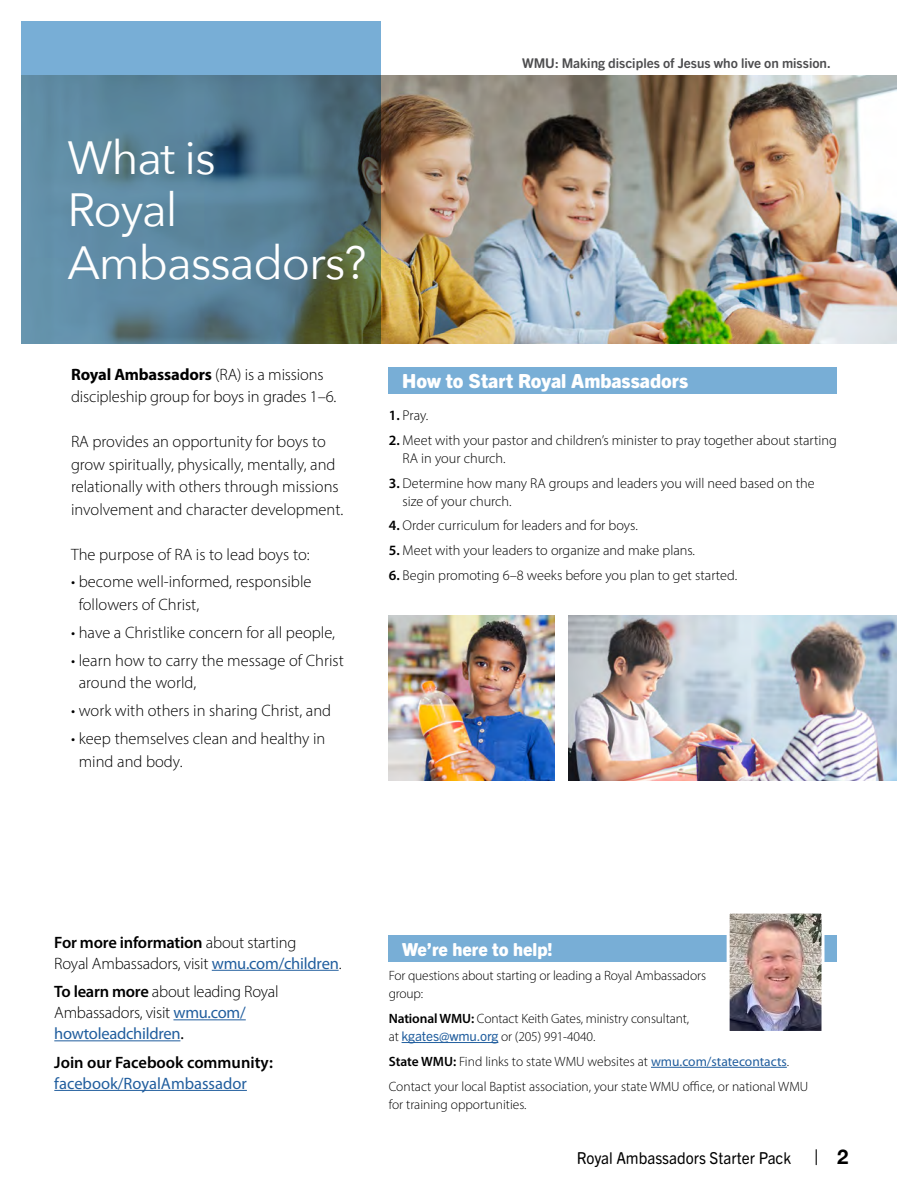
<style>
.page{position:relative;width:918px;height:1188px;background:#fff}
.page>*{position:absolute;margin:0;border:0;box-sizing:border-box;transform-origin:0 0}
.t1{font:46.5px/52.5px "Avenir Next";letter-spacing:-.025em;color:#fff}
.t2{font:800 19.5px "Trade Gothic Next SR Pro";color:#fff}
.t3{font:800 18px "Trade Gothic Next SR Pro";color:#fff}
.t4{font:300 16.5px/22.5px "Myriad Pro";color:#000}
.t5{font:16.5px "Trade Gothic Next SR Pro";color:#000;scale:.93 1}
.t6{font:600 16.5px "Myriad Pro";color:#000}
.t7{font:16.5px "Myriad Pro";color:#215e9e}
.t8{font:300 14.25px/18px "Myriad Pro";color:#000}
.t9{font:300 13.5px/18px "Myriad Pro";letter-spacing:-.005em;color:#000}
.t10{font:700 13.5px "Trade Gothic Next SR Pro";color:#4d4d4f}
.s1{font-weight:700}
.s2{font-weight:600}
.s3{font-weight:400;color:#215e9e}
.s4{font-weight:400}
.s5{font-family:"Trade Gothic Next SR Pro";font-weight:400;color:#215e9e}
.s6{font-size:20.25px}
.s7{font-family:"Helvetica Neue";font-weight:700;font-size:20.25px}
</style>
<div class="page">
<img style="left:381px;top:76px;width:515px;height:268px">
<img style="left:389px;top:616px;width:165px;height:164px">
<img style="left:569px;top:616px;width:327px;height:164px">
<svg style="left:22px;top:22px;width:359px;height:322px;background:#5c8499"></svg>
<div style="left:389px;top:367px;width:448px;height:27px;background:#78aed6"></div>
<div style="left:389px;top:935px;width:448px;height:27px;background:#78aed6"></div>
<hr style="left:402px;top:1042px;width:96px;height:1px;background:#215e9e">
<hr style="left:651px;top:1067px;width:136px;height:1px;background:#215e9e">
<img style="left:731px;top:915px;width:90px;height:115px">
<div style="left:727px;top:911px;width:98px;height:123px;border:3px solid #fff"></div>
<hr style="left:212px;top:970px;width:127px;height:1px;background:#215e9e">
<hr style="left:173px;top:1019px;width:73px;height:1px;background:#215e9e">
<hr style="left:54px;top:1040px;width:126px;height:1px;background:#215e9e">
<hr style="left:54px;top:1090px;width:193px;height:1px;background:#215e9e">
<h1 class="t1" style="left:67px;top:129px;width:301px">What is<br>Royal<br>Ambassadors?</h1>
<p class="t10" style="left:522px;top:54px;width:310px">WMU: Making disciples of Jesus who live on mission.</p>
<p class="t4" style="left:71px;top:363px;width:267px"><span class="s1">Royal Ambassadors</span> (RA) is a missions discipleship group for boys in grades 1–6.</p>
<p class="t4" style="left:71px;top:430px;width:274px">RA provides an opportunity for boys to grow spiritually, physically, mentally, and relationally with others through missions involvement and character development.</p>
<p class="t4" style="left:71px;top:543px;width:240px">The purpose of RA is to lead boys to:</p>
<p class="t4" style="left:79px;top:571px;width:234px;text-indent:-8px">• become well-informed, responsible followers of Christ,</p>
<p class="t4" style="left:71px;top:621px;width:266px">• have a Christlike concern for all people,</p>
<p class="t4" style="left:79px;top:649px;width:267px;text-indent:-8px">• learn how to carry the message of Christ around the world,</p>
<p class="t4" style="left:71px;top:699px;width:262px">• work with others in sharing Christ, and</p>
<p class="t4" style="left:79px;top:727px;width:248px;text-indent:-8px">• keep themselves clean and healthy in mind and body.</p>
<p class="t2" style="left:402px;top:367px;width:287px">How to Start Royal Ambassadors</p>
<p class="t8" style="left:389px;top:406px;width:41px"><span class="s2">1.</span> Pray.</p>
<p class="t8" style="left:403px;top:431px;width:436px;text-indent:-14px"><span class="s2">2.</span> Meet with your pastor and children’s minister to pray together about starting<br>RA in your church.</p>
<p class="t8" style="left:403px;top:474px;width:414px;text-indent:-14px"><span class="s2">3.</span> Determine how many RA groups and leaders you will need based on the size of your church.</p>
<p class="t8" style="left:389px;top:517px;width:251px"><span class="s2">4.</span> Order curriculum for leaders and for boys.</p>
<p class="t8" style="left:389px;top:541px;width:308px"><span class="s2">5.</span> Meet with your leaders to organize and make plans.</p>
<p class="t8" style="left:389px;top:566px;width:350px"><span class="s2">6.</span> Begin promoting 6–8 weeks before you plan to get started.</p>
<p class="t4" style="left:54px;top:931px;width:289px;line-height:21px"><span class="s2">For more information</span> about starting<br>Royal Ambassadors, visit <span class="s3">wmu.com/children</span>.</p>
<p class="t4" style="left:54px;top:981px;width:226px;line-height:21px"><span class="s2">To learn more</span> about leading Royal<br>Ambassadors, visit <span class="s3">wmu.com/ howtoleadchildren</span><span class="s4">.</span></p>
<p class="t6" style="left:54px;top:1052px;width:220px">Join our Facebook community:</p>
<p class="t7" style="left:54px;top:1073px;width:194px">facebook/RoyalAmbassador</p>
<p class="t3" style="left:402px;top:937px;width:152px">We’re here to help!</p>
<p class="t9" style="left:389px;top:967px;width:319px">For questions about starting or leading a Royal Ambassadors group:</p>
<p class="t9" style="left:389px;top:1010px;width:302px"><span class="s2">National WMU:</span> Contact Keith Gates, ministry consultant, at <span class="s5">kgates@wmu.org</span> or (205) 991-4040.</p>
<p class="t9" style="left:389px;top:1049px;width:421px;line-height:24.8px"><span class="s2">State WMU:</span> Find links to state WMU websites at <span class="s3">wmu.com/statecontacts</span>.<br>Contact your local Baptist association, your state WMU office, or national WMU</p>
<p class="t9" style="left:389px;top:1095px;width:139px">for training opportunities.</p>
<p class="t5" style="left:577px;top:1147px;width:294px">Royal Ambassadors Starter Pack <span class="s6">|</span> <span class="s7">2</span></p>
</div>
